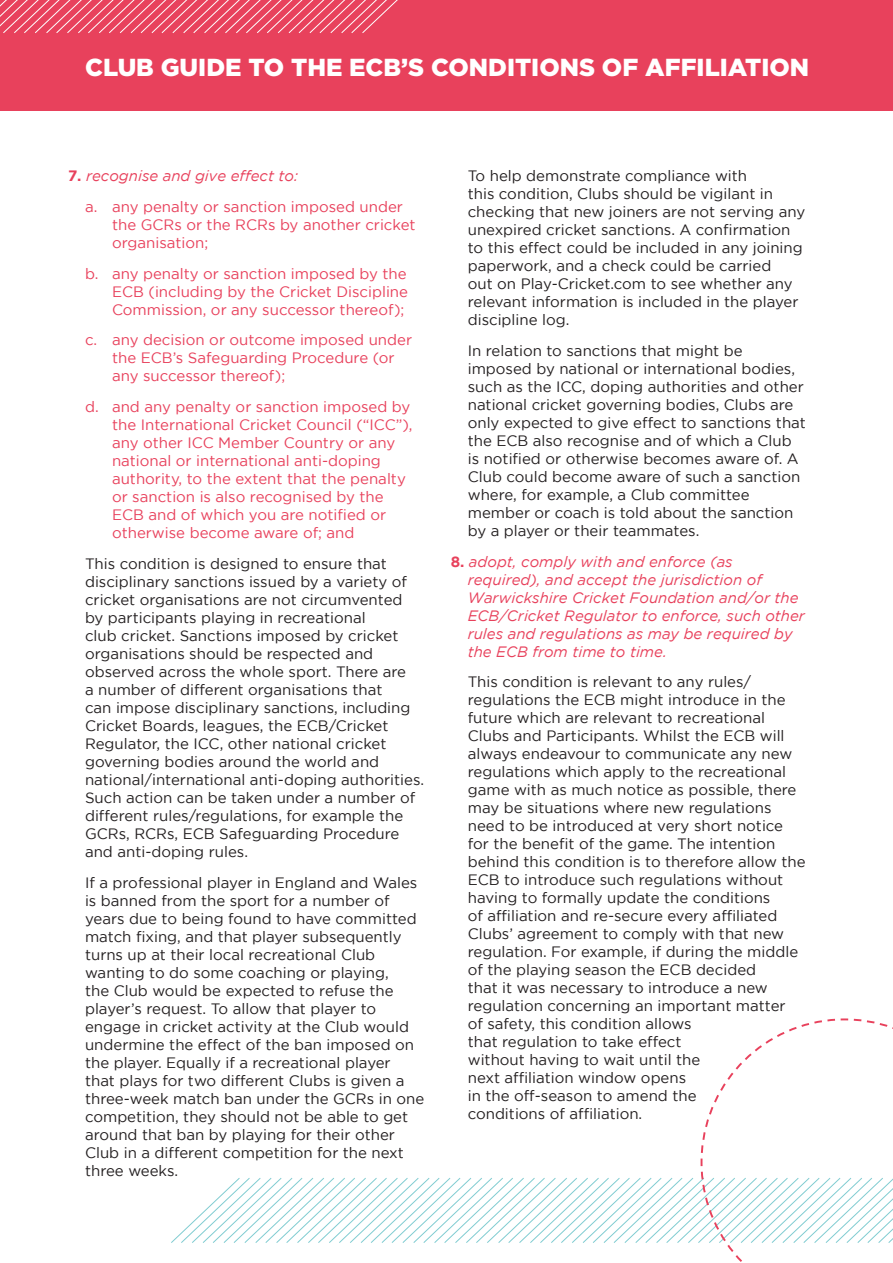
<style>
.page{position:relative;width:893px;height:1263px;background:#fff}
.page>*{position:absolute;margin:0;border:0;box-sizing:border-box;transform-origin:0 0}
.t1{font:900 24.6px "Gotham";color:#fff}
.t2{font:15px/18px "Gotham";color:#231f20}
.t3{font:15px/18px "Gotham";color:#e8415c}
.t4{font:italic 15px/18px "Gotham";color:#e8415c}
.s1{font-weight:700;font-style:normal}
</style>
<div class="page">
<div style="left:0;top:0;width:893px;height:111px;background:#e8415c"></div>
<svg style="left:0;top:0;width:398px;height:33px"></svg>
<svg style="left:171px;top:1178px;width:529px;height:65px"></svg>
<svg style="left:700px;top:1018px;width:193px;height:244px"></svg>
<p class="t1" style="left:85px;top:53px;width:726px">CLUB GUIDE TO THE ECB’S CONDITIONS OF AFFILIATION</p>
<p class="t4" style="left:68px;top:167px;width:232px"><span class="s1">7.</span> recognise and give effect to:</p>
<p class="t3" style="left:112px;top:197px;width:305px;text-indent:-27px">a. any penalty or sanction imposed under the GCRs or the RCRs by another cricket organisation;</p>
<p class="t3" style="left:112px;top:264px;width:298px;text-align:justify;text-indent:-27px">b. any penalty or sanction imposed by the ECB (including by the Cricket Discipline Commission, or any successor thereof);</p>
<p class="t3" style="left:112px;top:331px;width:302px;text-indent:-27px">c. any decision or outcome imposed under the ECB’s Safeguarding Procedure (or any successor thereof);</p>
<p class="t3" style="left:112px;top:398px;width:302px;text-indent:-27px">d. and any penalty or sanction imposed by the International Cricket Council (“ICC”), any other ICC Member Country or any national or international anti-doping authority, to the extent that the penalty or sanction is also recognised by the ECB and of which you are notified or otherwise become aware of; and</p>
<p class="t2" style="left:85px;top:554px;width:341px">This condition is designed to ensure that disciplinary sanctions issued by a variety of cricket organisations are not circumvented by participants playing in recreational<br>club cricket. Sanctions imposed by cricket organisations should be respected and observed across the whole sport. There are<br>a number of different organisations that<br>can impose disciplinary sanctions, including Cricket Boards, leagues, the ECB/Cricket Regulator, the ICC, other national cricket governing bodies around the world and national/international anti-doping authorities.<br>Such action can be taken under a number of different rules/regulations, for example the GCRs, RCRs, ECB Safeguarding Procedure and anti-doping rules.</p>
<p class="t2" style="left:85px;top:873px;width:341px">If a professional player in England and Wales is banned from the sport for a number of years due to being found to have committed match fixing, and that player subsequently turns up at their local recreational Club wanting to do some coaching or playing,<br>the Club would be expected to refuse the player’s request. To allow that player to engage in cricket activity at the Club would undermine the effect of the ban imposed on the player. Equally if a recreational player that plays for two different Clubs is given a three-week match ban under the GCRs in one competition, they should not be able to get around that ban by playing for their other Club in a different competition for the next three weeks.</p>
<p class="t2" style="left:468px;top:166px;width:339px">To help demonstrate compliance with<br>this condition, Clubs should be vigilant in checking that new joiners are not serving any unexpired cricket sanctions. A confirmation to this effect could be included in any joining paperwork, and a check could be carried<br>out on Play-Cricket.com to see whether any relevant information is included in the player discipline log.</p>
<p class="t2" style="left:468px;top:341px;width:340px">In relation to sanctions that might be imposed by national or international bodies, such as the ICC, doping authorities and other national cricket governing bodies, Clubs are only expected to give effect to sanctions that the ECB also recognise and of which a Club is notified or otherwise becomes aware of. A Club could become aware of such a sanction where, for example, a Club committee member or coach is told about the sanction by a player or their teammates.</p>
<p class="t4" style="left:468px;top:552px;width:339px;text-indent:-17px"><span class="s1">8.</span> adopt, comply with and enforce (as required), and accept the jurisdiction of Warwickshire Cricket Foundation and/or the ECB/Cricket Regulator to enforce, such other rules and regulations as may be required by the ECB from time to time.</p>
<p class="t2" style="left:468px;top:673px;width:339px">This condition is relevant to any rules/ regulations the ECB might introduce in the future which are relevant to recreational Clubs and Participants. Whilst the ECB will always endeavour to communicate any new regulations which apply to the recreational game with as much notice as possible, there may be situations where new regulations need to be introduced at very short notice for the benefit of the game. The intention behind this condition is to therefore allow the ECB to introduce such regulations without having to formally update the conditions<br>of affiliation and re-secure every affiliated Clubs’ agreement to comply with that new regulation. For example, if during the middle of the playing season the ECB decided<br>that it was necessary to introduce a new regulation concerning an important matter<br>of safety, this condition allows<br>that regulation to take effect<br>without having to wait until the<br>next affiliation window opens<br>in the off-season to amend the<br>conditions of affiliation.</p>
</div>
